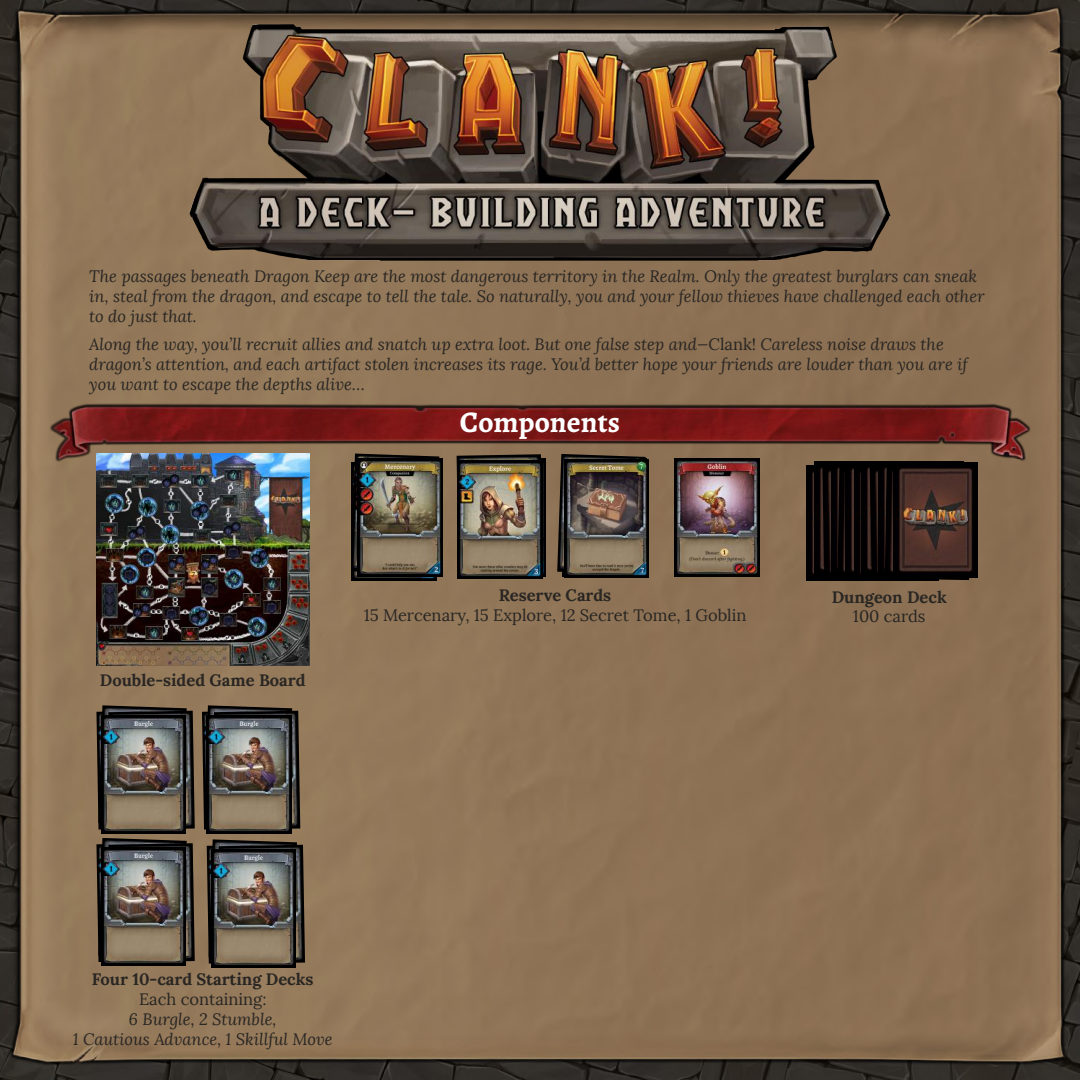
<style>
.page{position:relative;width:1080px;height:1080px;background:#fff}
.page>*{position:absolute;margin:0;border:0;box-sizing:border-box;transform-origin:0 0}
.t1{font:700 30px "Alegreya";color:#fff}
.t2{font:italic 16.5px/19.8px "Lora";color:#292623}
.t3{font:700 16.5px "Lora";color:#292623}
.t4{font:16.5px "Lora";color:#292623}
.s1{font-style:normal}
</style>
<div class="page">
<img style="left:0;top:0;width:1080px;height:1080px">
<img style="left:49px;top:404px;width:982px;height:59px">
<img style="left:189px;top:24px;width:702px;height:236px">
<img style="left:96px;top:454px;width:213px;height:212px">
<img style="left:807px;top:465px;width:15px;height:115px">
<img style="left:814px;top:461px;width:17px;height:115px">
<img style="left:822px;top:464px;width:15px;height:116px">
<img style="left:831px;top:461px;width:31px;height:115px">
<img style="left:837px;top:464px;width:17px;height:116px">
<img style="left:846px;top:463px;width:16px;height:115px">
<img style="left:854px;top:465px;width:16px;height:115px">
<img style="left:862px;top:461px;width:17px;height:115px">
<img style="left:870px;top:464px;width:15px;height:116px">
<img style="left:879px;top:461px;width:84px;height:115px">
<img style="left:885px;top:464px;width:86px;height:116px">
<img style="left:893px;top:463px;width:85px;height:115px">
<img style="left:542px;top:458px;width:4px;height:118px">
<img style="left:675px;top:458px;width:84px;height:118px">
<img style="left:352px;top:574px;width:84px;height:6px">
<img style="left:351px;top:454px;width:88px;height:120px">
<img style="left:358px;top:458px;width:84px;height:118px">
<img style="left:457px;top:454px;width:86px;height:120px">
<img style="left:458px;top:461px;width:84px;height:118px">
<img style="left:557px;top:454px;width:89px;height:121px">
<img style="left:564px;top:460px;width:85px;height:118px">
<img style="left:96px;top:710px;width:5px;height:120px">
<img style="left:98px;top:705px;width:89px;height:121px">
<img style="left:108px;top:711px;width:87px;height:119px">
<img style="left:101px;top:715px;width:84px;height:118px">
<img style="left:202px;top:710px;width:5px;height:120px">
<img style="left:204px;top:705px;width:88px;height:121px">
<img style="left:214px;top:711px;width:86px;height:119px">
<img style="left:207px;top:715px;width:84px;height:118px">
<img style="left:96px;top:843px;width:5px;height:119px">
<img style="left:98px;top:838px;width:89px;height:121px">
<img style="left:108px;top:843px;width:87px;height:120px">
<img style="left:101px;top:848px;width:84px;height:118px">
<img style="left:207px;top:844px;width:4px;height:120px">
<img style="left:209px;top:839px;width:88px;height:121px">
<img style="left:219px;top:845px;width:86px;height:119px">
<img style="left:211px;top:849px;width:85px;height:118px">
<p class="t2" style="left:89px;top:267px;width:897px">The passages beneath Dragon Keep are the most dangerous territory in the Realm. Only the greatest burglars can sneak in, steal from the dragon, and escape to tell the tale. So naturally, you and your fellow thieves have challenged each other to do just that.</p>
<p class="t2" style="left:89px;top:335px;width:880px">Along the way, you’ll recruit allies and snatch up extra loot. But one false step and—<span class="s1">Clank!</span> Careless noise draws the dragon’s attention, and each artifact stolen increases its rage. You’d better hope your friends are louder than you are if you want to escape the depths alive…</p>
<h1 class="t1" style="left:460px;top:403px;width:162px">Components</h1>
<p class="t3" style="left:100px;top:669px;width:207px">Double-sided Game Board</p>
<p class="t3" style="left:499px;top:584px;width:114px">Reserve Cards</p>
<p class="t4" style="left:364px;top:605px;width:384px">15 Mercenary, 15 Explore, 12 Secret Tome, 1 Goblin</p>
<p class="t3" style="left:832px;top:586px;width:117px">Dungeon Deck</p>
<p class="t4" style="left:853px;top:606px;width:74px">100 cards</p>
<p class="t3" style="left:92px;top:969px;width:223px">Four 10-card Starting Decks</p>
<p class="t4" style="left:139px;top:989px;width:129px">Each containing:</p>
<p class="t2" style="left:73px;top:1009px;width:261px;text-align:center">6 Burgle, 2 Stumble,<br>1 Cautious Advance, 1 Skillful Move</p>
</div>
